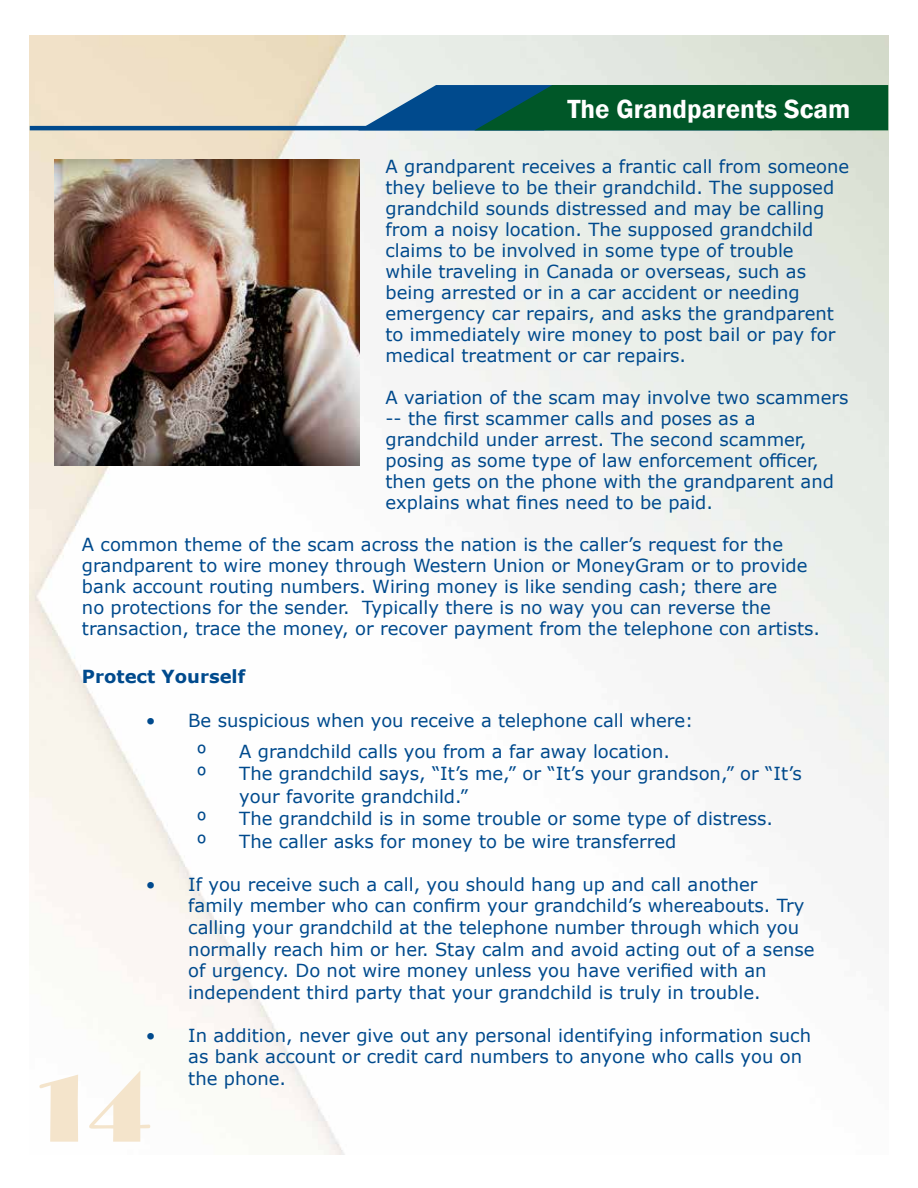
<style>
.page{position:relative;width:918px;height:1188px;background:#fff}
.page>*{position:absolute;margin:0;border:0;box-sizing:border-box;transform-origin:0 0}
.t1{font:99px "Broadway";color:#f4e4cb}
.Section_title{font:600 27px "Franklin Gothic";color:#fff}
.Body{font:18px/21px "Verdana";color:#004a8d}
.Protect_Yourself{font:700 18px "Verdana";color:#004a8d}
</style>
<div class="page">
<img style="left:30px;top:35px;width:858px;height:1119px">
<img style="left:54px;top:160px;width:306px;height:305px">
<hr style="left:30px;top:126px;width:514px;height:4px;background:#004a8d">
<svg style="left:358px;top:85px;width:530px;height:45px;background:#12604d"></svg>
<p class="Section_title" style="left:567px;top:92px;width:285px">The Grandparents Scam</p>
<p class="Body" style="left:385px;top:156px;width:465px">A grandparent receives a frantic call from someone they believe to be their grandchild. The supposed grandchild sounds distressed and may be calling from a noisy location. The supposed grandchild claims to be involved in some type of trouble<br>while traveling in Canada or overseas, such as being arrested or in a car accident or needing emergency car repairs, and asks the grandparent to immediately wire money to post bail or pay for medical treatment or car repairs.</p>
<p class="Body" style="left:385px;top:387px;width:465px">A variation of the scam may involve two scammers -- the first scammer calls and poses as a grandchild under arrest. The second scammer, posing as some type of law enforcement officer, then gets on the phone with the grandparent and explains what fines need to be paid.</p>
<p class="Body" style="left:82px;top:534px;width:740px">A common theme of the scam across the nation is the caller’s request for the grandparent to wire money through Western Union or MoneyGram or to provide bank account routing numbers. Wiring money is like sending cash; there are<br>no protections for the sender. Typically there is no way you can reverse the transaction, trace the money, or recover payment from the telephone con artists.</p>
<p class="Protect_Yourself" style="left:82px;top:664px;width:165px">Protect Yourself</p>
<p class="Body" style="left:146px;top:709px;width:549px">• Be suspicious when you receive a telephone call where:</p>
<p class="Body" style="left:197px;top:740px;width:11px">º</p>
<p class="Body" style="left:239px;top:740px;width:432px">A grandchild calls you from a far away location.</p>
<p class="Body" style="left:197px;top:763px;width:11px">º</p>
<p class="Body" style="left:239px;top:762px;width:564px;line-height:22.5px">The grandchild says, “It’s me,” or “It’s your grandson,” or “It’s your favorite grandchild.”</p>
<p class="Body" style="left:197px;top:808px;width:11px">º</p>
<p class="Body" style="left:239px;top:808px;width:535px">The grandchild is in some trouble or some type of distress.</p>
<p class="Body" style="left:197px;top:830px;width:11px">º</p>
<p class="Body" style="left:239px;top:830px;width:439px">The caller asks for money to be wire transferred</p>
<p class="Body" style="left:188px;top:873px;width:628px;line-height:21.6px;text-indent:-43px">• If you receive such a call, you should hang up and call another family member who can confirm your grandchild’s whereabouts. Try calling your grandchild at the telephone number through which you normally reach him or her. Stay calm and avoid acting out of a sense of urgency. Do not wire money unless you have verified with an independent third party that your grandchild is truly in trouble.</p>
<p class="Body" style="left:188px;top:1024px;width:624px;line-height:21.6px;text-indent:-43px">• In addition, never give out any personal identifying information such as bank account or credit card numbers to anyone who calls you on the phone.</p>
<h1 class="t1" style="left:30px;top:1051px;width:123px">14</h1>
</div>
